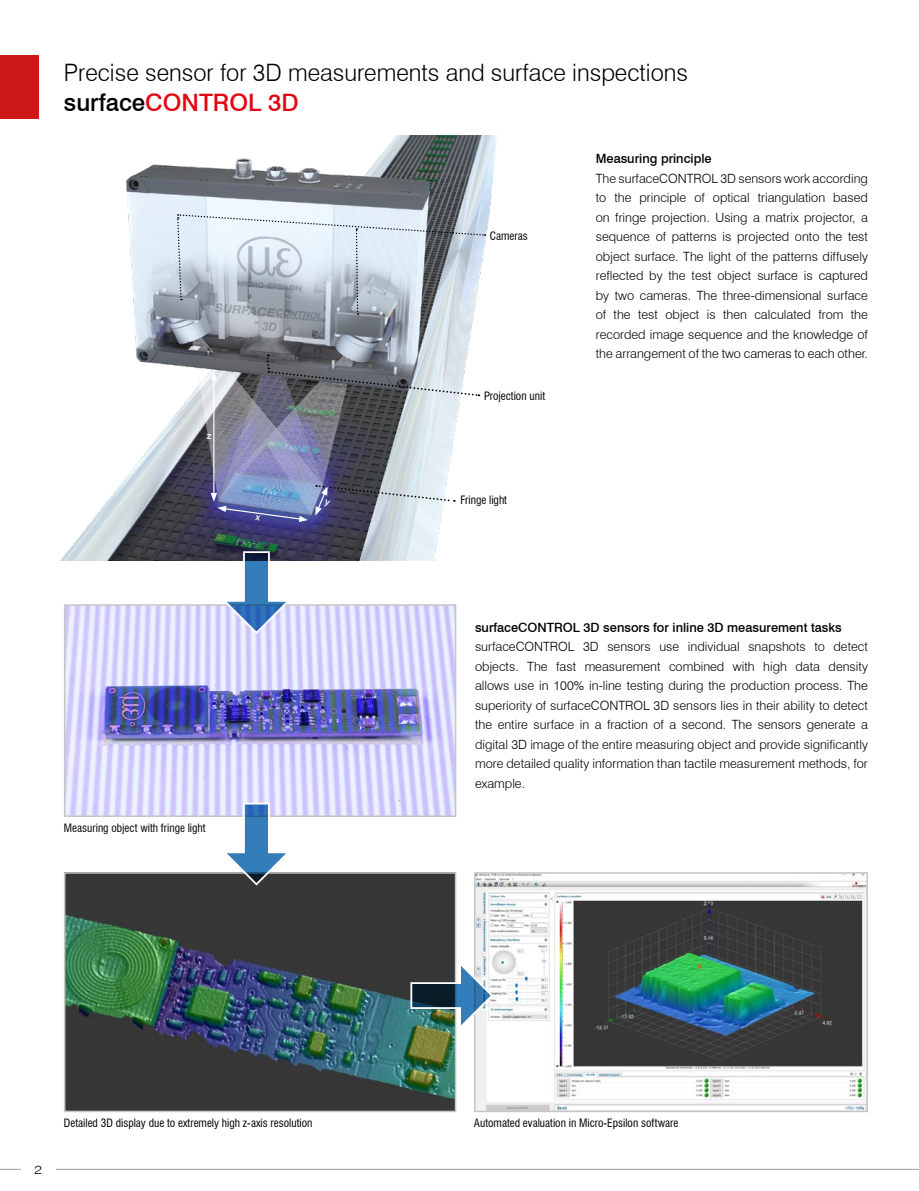
<style>
.page{position:relative;width:919px;height:1191px;background:#fff}
.page>*{position:absolute;margin:0;border:0;box-sizing:border-box;transform-origin:0 0}
.t1{font:300 24px/30px "Swiss 721 BT";color:#000}
.t2{font:300 12.75px/19.5px "Swiss 721 BT";color:#000;text-align:justify}
.t3{font:500 12.75px "Swiss 721 BT";color:#000}
.t4{font:300 12px "Swiss 721 BT";color:#000;scale:1.18 1}
.t5{font:condensed 11.25px "Swiss 721 BT";color:#000}
.t6{font:500 9.3px "Swiss 721 BT";color:#fff}
.s1{font-weight:500}
.s2{font-weight:500;color:#e30613}
</style>
<div class="page">
<div style="left:0;top:55px;width:38px;height:64px;background:#cd1719"></div>
<hr style="left:0;top:1169px;width:918px;height:1px;background:#9d9d9c">
<div style="left:21px;top:1148px;width:34px;height:43px;background:#fff"></div>
<img style="left:60px;top:135px;width:437px;height:425px">
<svg style="left:176px;top:214px;width:309px;height:101px;background:#c1cbd5"></svg>
<svg style="left:267px;top:354px;width:212px;height:43px;background:#888b92"></svg>
<hr style="left:213px;top:378px;width:1px;height:117px;background:#fff">
<svg style="left:211px;top:371px;width:6px;height:9px"></svg>
<img style="left:67px;top:607px;width:386px;height:207px">
<div style="left:64px;top:604px;width:392px;height:213px;border:2px solid #c6c6c6"></div>
<img style="left:67px;top:875px;width:386px;height:234px">
<div style="left:64px;top:872px;width:392px;height:240px;border:2px solid #c6c6c6"></div>
<img style="left:477px;top:875px;width:387px;height:234px">
<div style="left:474px;top:872px;width:393px;height:240px;border:2px solid #c6c6c6"></div>
<svg style="left:220px;top:550px;width:71px;height:85px"></svg>
<svg style="left:222px;top:802px;width:71px;height:84px"></svg>
<img style="left:409px;top:959px;width:85px;height:71px">
<svg style="left:315px;top:484px;width:140px;height:31px;background:#9a9fad"></svg>
<svg style="left:211px;top:493px;width:97px;height:29px;background:#6a7ab3"></svg>
<h1 class="t1" style="left:64px;top:58px;width:625px">Precise sensor for 3D measurements and surface inspections <span class="s1">surface</span><span class="s2">CONTROL 3D</span></h1>
<p class="t6" style="left:207px;top:430px;width:6px">z</p>
<p class="t5" style="left:64px;top:821px;width:143px">Measuring object with fringe light</p>
<p class="t5" style="left:490px;top:229px;width:40px">Cameras</p>
<p class="t5" style="left:484px;top:389px;width:63px">Projection unit</p>
<p class="t5" style="left:460px;top:493px;width:48px">Fringe light</p>
<p class="t3" style="left:595px;top:151px;width:117px">Measuring principle</p>
<p class="t2" style="left:595px;top:169px;width:274px">The surfaceCONTROL 3D sensors work according to the principle of optical triangulation based on fringe projection. Using a matrix projector, a sequence of patterns is projected onto the test object surface. The light of the patterns diffusely reflected by the test object surface is captured by two cameras. The three-dimensional surface of the test object is then calculated from the recorded image sequence and the knowledge of the arrangement of the two cameras to each other.</p>
<p class="t3" style="left:475px;top:619px;width:368px">surfaceCONTROL 3D sensors for inline 3D measurement tasks</p>
<p class="t2" style="left:475px;top:637px;width:394px">surfaceCONTROL 3D sensors use individual snapshots to detect objects. The fast measurement combined with high data density allows use in 100% in-line testing during the production process. The superiority of surfaceCONTROL 3D sensors lies in their ability to detect the entire surface in a fraction of a second. The sensors generate a digital 3D image of the entire measuring object and provide significantly more detailed quality information than tactile measurement methods, for example.</p>
<p class="t4" style="left:35px;top:1162px;width:8px">2</p>
<p class="t5" style="left:64px;top:1116px;width:250px">Detailed 3D display due to extremely high z-axis resolution</p>
<p class="t5" style="left:474px;top:1116px;width:206px">Automated evaluation in Micro-Epsilon software</p>
</div>
